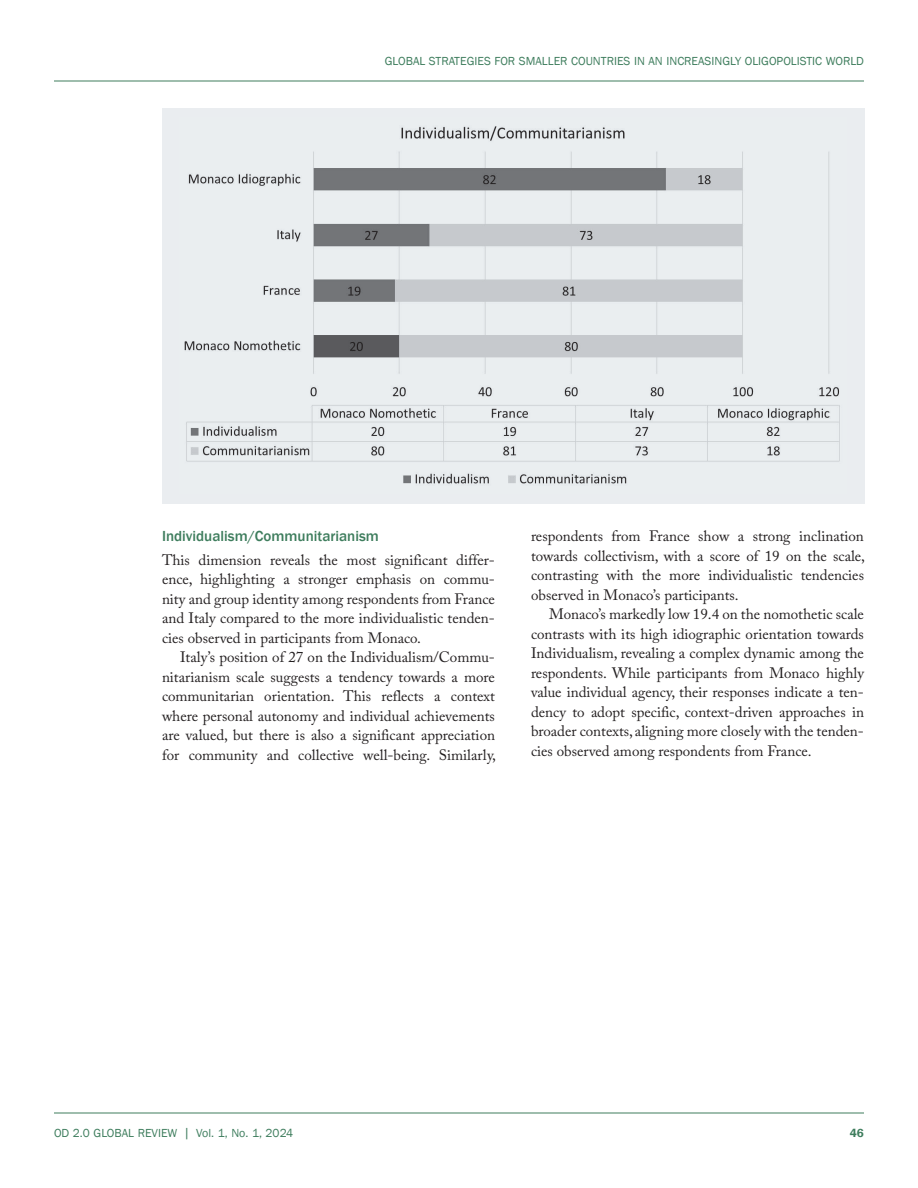
<style>
.page{position:relative;width:918px;height:1188px;background:#fff}
.page>*{position:absolute;margin:0;border:0;box-sizing:border-box;transform-origin:0 0}
.Text{font:15px/19.5px "Adobe Caslon Pro";color:#231f20;text-align:justify}
.Text-no_indent{font:15px/19.5px "Adobe Caslon Pro";color:#231f20;text-align:justify}
.Subhed-B{font:500 15px "Franklin Gothic";color:#3e7d5d}
.t1{font:12px "Franklin Gothic";color:#3e7d5d}
.t2{font:600 12px "Franklin Gothic";color:#3e7d5d}
.s1{font-size:13.5px}
</style>
<div class="page">
<hr style="left:54px;top:1113px;width:810px;height:1px;background:#3e7d5d">
<hr style="left:54px;top:81px;width:810px;height:1px;background:#3e7d5d">
<div style="left:162px;top:108px;width:702px;height:395px;background:#eaedf0"></div>
<img style="left:184px;top:126px;width:656px;height:358px">
<p class="t1" style="left:385px;top:54px;width:16px">GLOBAL</p>
<p class="t1" style="left:429px;top:54px;width:8px">STRATEGIE</p>
<p class="t1" style="left:484px;top:54px;width:18px">S FOR</p>
<p class="t1" style="left:519px;top:54px;width:24px">SMALLER</p>
<p class="t1" style="left:571px;top:54px;width:15px">COUNTRIE</p>
<p class="t1" style="left:624px;top:54px;width:54px">S IN AN INCREA</p>
<p class="t1" style="left:705px;top:54px;width:14px">SINGL</p>
<p class="t1" style="left:735px;top:54px;width:24px">Y OLIGO</p>
<p class="t1" style="left:777px;top:54px;width:67px">POLI STIC WORLD</p>
<p class="Subhed-B" style="left:162px;top:526px;width:218px">Individualism/Communitarianism</p>
<p class="Text-no_indent" style="left:162px;top:550px;width:335px">This dimension reveals the most significant differ&shy;ence, highlighting a stronger emphasis on commu&shy;nity and group identity among respondents from France and Italy compared to the more individualistic tenden&shy;cies observed in participants from Monaco.</p>
<p class="Text" style="left:162px;top:647px;width:336px;text-indent:18px">Italy’s position of 27 on the Individualism/Commu&shy;nitarianism scale suggests a tendency towards a more communitarian orientation. This reflects a context where personal autonomy and individual achievements are valued, but there is also a significant appreciation for community and collective well-being. Similarly,</p>
<p class="Text" style="left:531px;top:526px;width:336px">respondents from France show a strong inclination towards collectivism, with a score of 19 on the scale, contrasting with the more individualistic tendencies observed in Monaco’s participants.</p>
<p class="Text" style="left:531px;top:604px;width:335px;text-indent:18px">Monaco’s markedly low 19.4 on the nomothetic scale contrasts with its high idiographic orientation towards Individualism, revealing a complex dynamic among the respondents. While participants from Monaco highly value individual agency, their responses indicate a ten&shy;dency to adopt specific, context-driven approaches in broader contexts, aligning more closely with the tenden&shy;cies observed among respondents from France.</p>
<p class="t1" style="left:54px;top:1126px;width:241px">OD 2.0 GLOBAL REVIEW <span class="s1">|</span> VOL. 1, NO. 1, 2024</p>
<p class="t2" style="left:850px;top:1126px;width:16px">46</p>
</div>
